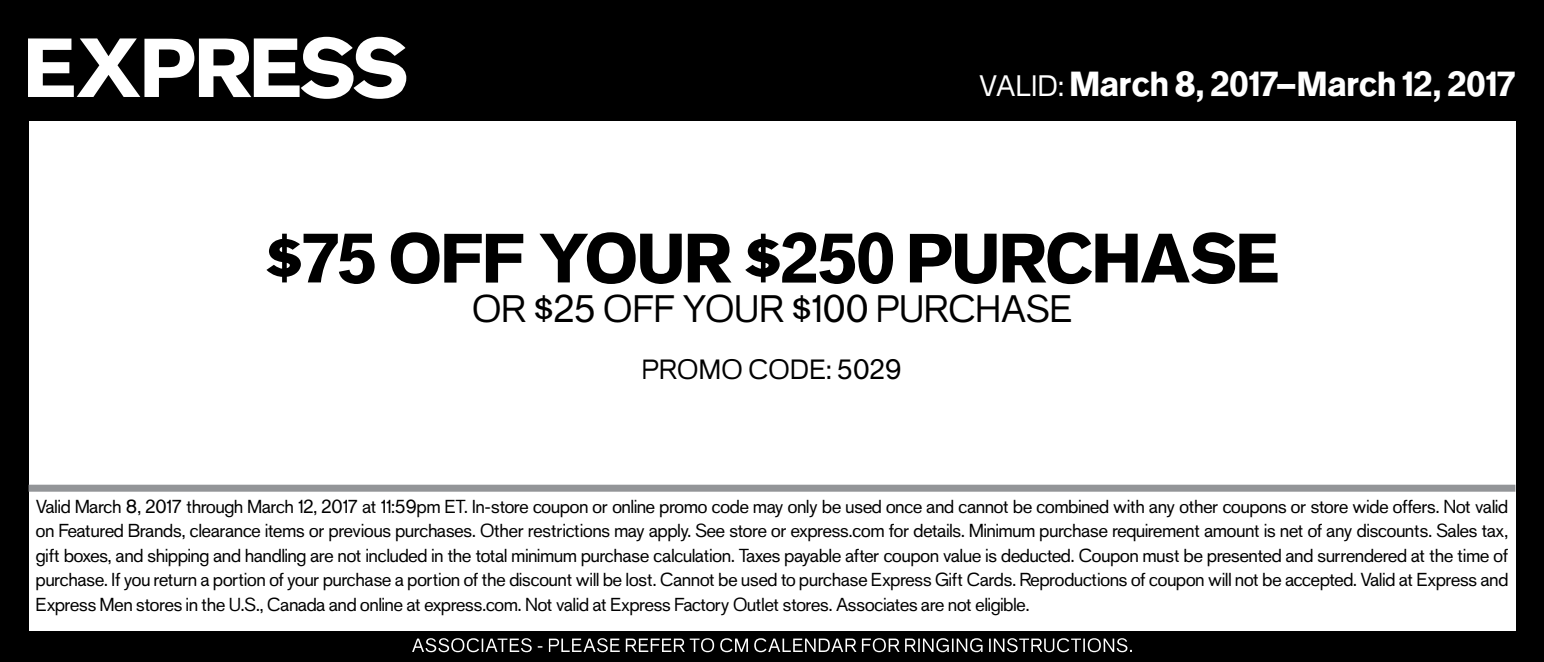
<style>
.page{position:relative;width:1544px;height:662px;background:#000}
.page>*{position:absolute;margin:0;border:0;box-sizing:border-box;transform-origin:0 0}
.t1{font:700 84px "Express Sans";color:#fff}
.t2{font:700 70px "Express Sans";letter-spacing:-.005em;color:#000}
.t3{font:38.5px "Express Sans";letter-spacing:.01em;color:#000}
.t4{font:700 35px "Express Sans";letter-spacing:.005em;color:#fff}
.t5{font:28px "Express Sans";letter-spacing:.02em;color:#000}
.t6{font:18.9px/24.5px "Express Sans";color:#000;text-align:justify}
.s1{font-weight:400;font-size:29.75px}
</style>
<div class="page">
<div style="left:29px;top:121px;width:1486px;height:509px;background:#fff"></div>
<svg style="left:412px;top:638px;width:720px;height:14px"></svg>
<div style="left:29px;top:484px;width:1486px;height:7px;background:#939598"></div>
<h1 class="t1" style="left:25px;top:17px;width:384px">EXPRESS</h1>
<h3 class="t4" style="left:979px;top:63px;width:537px"><span class="s1">VALID:</span> March 8, 2017–March 12, 2017</h3>
<h2 class="t2" style="left:265px;top:216px;width:1015px">$75 OFF YOUR $250 PURCHASE</h2>
<h3 class="t3" style="left:472px;top:285px;width:601px">OR $25 OFF YOUR $100 PURCHASE</h3>
<h3 class="t5" style="left:642px;top:353px;width:261px">PROMO CODE: 5029</h3>
<p class="t6" style="left:36px;top:496px;width:1473px">Valid March 8, 2017 through March 12, 2017 at 11:59pm ET. In-store coupon or online promo code may only be used once and cannot be combined with any other coupons or store wide offers. Not valid on Featured Brands, clearance items or previous purchases. Other restrictions may apply. See store or express.com for details. Minimum purchase requirement amount is net of any discounts. Sales tax, gift boxes, and shipping and handling are not included in the total minimum purchase calculation. Taxes payable after coupon value is deducted. Coupon must be presented and surrendered at the time of purchase. If you return a portion of your purchase a portion of the discount will be lost. Cannot be used to purchase Express Gift Cards. Reproductions of coupon will not be accepted. Valid at Express and Express Men stores in the U.S., Canada and online at express.com. Not valid at Express Factory Outlet stores. Associates are not eligible.</p>
</div>
